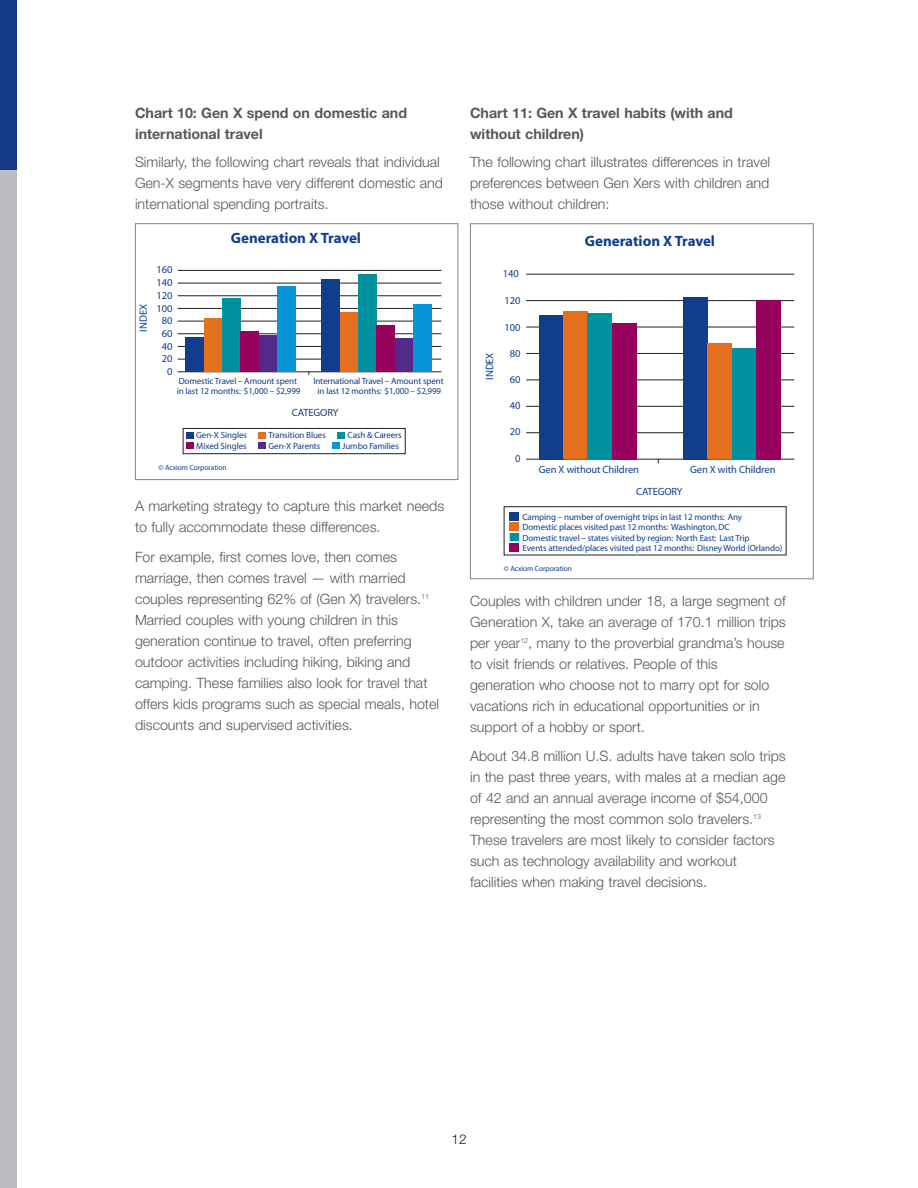
<style>
.page{position:relative;width:918px;height:1188px;background:#fff}
.page>*{position:absolute;margin:0;border:0;box-sizing:border-box;transform-origin:0 0}
.t1{font:700 15px "Myriad";color:#103d8c}
.t2{font:14.25px/21px "Helvetica Neue Light TT";color:#57585a}
.t3{font:700 14.25px/21px "Helvetica Neue";color:#57585a}
.t4{font:300 13.5px "Helvetica Neue";color:#231f20}
.t5{font:10.5px "Myriad";letter-spacing:-.01em;color:#103d8c}
.t6{font:9px/10.5px "Myriad";letter-spacing:-.01em;color:#103d8c}
.t7{font:7.5px "Myriad";letter-spacing:-.01em;color:#103d8c}
</style>
<div class="page">
<div style="left:0;top:153px;width:17px;height:1035px;background:#bcbdc0"></div>
<div style="left:0;top:0;width:17px;height:170px;background:#143a85"></div>
<div style="left:183px;top:428px;width:223px;height:26px;border:1px solid #231f20"></div>
<div style="left:187px;top:432px;width:7px;height:6px;background:#103d8c"></div>
<div style="left:259px;top:432px;width:7px;height:6px;background:#e4701e"></div>
<div style="left:337px;top:432px;width:7px;height:6px;background:#00919f"></div>
<div style="left:259px;top:443px;width:7px;height:6px;background:#542989"></div>
<div style="left:187px;top:443px;width:7px;height:6px;background:#97015e"></div>
<div style="left:332px;top:443px;width:7px;height:6px;background:#0696d7"></div>
<hr style="left:178px;top:371px;width:263px;height:1px;background:#231f20">
<hr style="left:178px;top:359px;width:263px;height:1px;background:#231f20">
<hr style="left:178px;top:346px;width:263px;height:1px;background:#231f20">
<hr style="left:178px;top:333px;width:263px;height:1px;background:#231f20">
<hr style="left:178px;top:321px;width:263px;height:1px;background:#231f20">
<hr style="left:178px;top:308px;width:263px;height:1px;background:#231f20">
<div style="left:185px;top:337px;width:19px;height:35px;background:#103d8c"></div>
<hr style="left:178px;top:295px;width:263px;height:1px;background:#231f20">
<hr style="left:178px;top:283px;width:263px;height:1px;background:#231f20">
<hr style="left:178px;top:270px;width:263px;height:1px;background:#231f20">
<div style="left:204px;top:318px;width:19px;height:54px;background:#e4701e"></div>
<div style="left:223px;top:298px;width:18px;height:74px;background:#00919f"></div>
<div style="left:241px;top:332px;width:18px;height:40px;background:#97015e"></div>
<div style="left:259px;top:335px;width:19px;height:37px;background:#542989"></div>
<div style="left:278px;top:286px;width:18px;height:86px;background:#0696d7"></div>
<div style="left:321px;top:280px;width:19px;height:92px;background:#103d8c"></div>
<div style="left:340px;top:313px;width:18px;height:59px;background:#e4701e"></div>
<div style="left:358px;top:274px;width:19px;height:98px;background:#00919f"></div>
<div style="left:376px;top:325px;width:19px;height:47px;background:#97015e"></div>
<div style="left:395px;top:339px;width:18px;height:33px;background:#542989"></div>
<div style="left:413px;top:305px;width:19px;height:67px;background:#0696d7"></div>
<div style="left:135px;top:223px;width:323px;height:257px;border:1px solid #808285"></div>
<hr style="left:526px;top:459px;width:268px;height:1px;background:#231f20">
<hr style="left:526px;top:432px;width:268px;height:1px;background:#231f20">
<hr style="left:526px;top:406px;width:268px;height:1px;background:#231f20">
<hr style="left:526px;top:380px;width:268px;height:1px;background:#231f20">
<hr style="left:526px;top:353px;width:268px;height:1px;background:#231f20">
<hr style="left:526px;top:327px;width:268px;height:1px;background:#231f20">
<div style="left:539px;top:315px;width:24px;height:144px;background:#103d8c"></div>
<hr style="left:526px;top:300px;width:268px;height:1px;background:#231f20">
<hr style="left:526px;top:274px;width:268px;height:1px;background:#231f20">
<div style="left:563px;top:311px;width:25px;height:148px;background:#e4701e"></div>
<div style="left:588px;top:313px;width:24px;height:146px;background:#00919f"></div>
<div style="left:612px;top:323px;width:24px;height:136px;background:#97015e"></div>
<div style="left:683px;top:297px;width:25px;height:162px;background:#103d8c"></div>
<div style="left:708px;top:343px;width:24px;height:116px;background:#e4701e"></div>
<div style="left:732px;top:348px;width:24px;height:111px;background:#00919f"></div>
<div style="left:756px;top:300px;width:25px;height:159px;background:#97015e"></div>
<div style="left:510px;top:512px;width:9px;height:8px;background:#103d8c"></div>
<div style="left:510px;top:523px;width:9px;height:8px;background:#e4701e"></div>
<div style="left:510px;top:533px;width:9px;height:8px;background:#00919f"></div>
<div style="left:510px;top:544px;width:9px;height:8px;background:#97015e"></div>
<div style="left:504px;top:506px;width:283px;height:49px;border:1px solid #231f20"></div>
<div style="left:470px;top:223px;width:344px;height:356px;border:1px solid #808285"></div>
<p class="t3" style="left:135px;top:104px;width:274px">Chart 10: Gen X spend on domestic and international travel</p>
<p class="t2" style="left:135px;top:151px;width:310px">Similarly, the following chart reveals that individual<br>Gen-X segments have very different domestic and international spending portraits.</p>
<p class="t5" style="left:139px;top:332px;width:29px;rotate:-90deg">INDEX</p>
<p class="t5" style="left:157px;top:266px;width:17px">160</p>
<p class="t5" style="left:157px;top:279px;width:17px">140</p>
<p class="t5" style="left:157px;top:291px;width:17px">120</p>
<p class="t5" style="left:157px;top:304px;width:17px">100</p>
<p class="t5" style="left:162px;top:317px;width:12px">80</p>
<p class="t5" style="left:162px;top:330px;width:12px">60</p>
<p class="t5" style="left:162px;top:342px;width:12px">40</p>
<p class="t5" style="left:162px;top:355px;width:12px">20</p>
<p class="t5" style="left:167px;top:368px;width:7px">0</p>
<p class="t1" style="left:231px;top:233px;width:132px">Generation X Travel</p>
<p class="t6" style="left:177px;top:376px;width:125px">Domestic Travel – Amount spent in last 12 months: $1,000 – $2,999</p>
<p class="t6" style="left:313px;top:376px;width:132px;text-align:center">International Travel – Amount spent in last 12 months: $1,000 – $2,999</p>
<p class="t5" style="left:292px;top:408px;width:48px">CATEGORY</p>
<p class="t6" style="left:196px;top:431px;width:52px">Gen-X Singles</p>
<p class="t6" style="left:268px;top:431px;width:59px">Transition Blues</p>
<p class="t6" style="left:348px;top:431px;width:56px">Cash &amp; Careers</p>
<p class="t6" style="left:196px;top:441px;width:52px">Mixed Singles</p>
<p class="t6" style="left:269px;top:441px;width:53px">Gen-X Parents</p>
<p class="t6" style="left:342px;top:441px;width:58px">Jumbo Families</p>
<p class="t7" style="left:159px;top:464px;width:70px">© Acxiom Corporation</p>
<p class="t2" style="left:135px;top:495px;width:311px">A marketing strategy to capture this market needs to fully accommodate these differences.</p>
<p class="t2" style="left:135px;top:546px;width:306px">For example, first comes love, then comes marriage, then comes travel — with married couples representing 62% of (Gen X) travelers.<sup>11<br></sup>Married couples with young children in this generation continue to travel, often preferring outdoor activities including hiking, biking and camping. These families also look for travel that offers kids programs such as special meals, hotel discounts and supervised activities.</p>
<p class="t3" style="left:470px;top:104px;width:264px">Chart 11: Gen X travel habits (with and without children)</p>
<p class="t2" style="left:470px;top:151px;width:302px;text-align:justify">The following chart illustrates differences in travel preferences between Gen Xers with children and those without children:</p>
<p class="t5" style="left:486px;top:380px;width:29px;rotate:-90deg">INDEX</p>
<p class="t5" style="left:503px;top:270px;width:17px">140</p>
<p class="t5" style="left:504px;top:297px;width:17px">120</p>
<p class="t5" style="left:504px;top:323px;width:17px">100</p>
<p class="t5" style="left:510px;top:350px;width:12px">80</p>
<p class="t5" style="left:510px;top:375px;width:12px">60</p>
<p class="t5" style="left:510px;top:402px;width:12px">40</p>
<p class="t5" style="left:510px;top:427px;width:12px">20</p>
<p class="t5" style="left:515px;top:454px;width:7px">0</p>
<p class="t1" style="left:585px;top:235px;width:132px">Generation X Travel</p>
<p class="t5" style="left:690px;top:466px;width:87px">Gen X with Children</p>
<p class="t6" style="left:523px;top:512px;width:261px">Camping – number of overnight trips in last 12 months: Any<br>Domestic places visited past 12 months: Washington, DC<br>Domestic travel – states visited by region: North East: Last Trip<br>Events attended/places visited past 12 months: Disney World (Orlando)</p>
<p class="t7" style="left:504px;top:566px;width:70px">© Acxiom Corporation</p>
<p class="t5" style="left:539px;top:466px;width:102px">Gen X without Children</p>
<p class="t5" style="left:636px;top:487px;width:48px">CATEGORY</p>
<p class="t2" style="left:470px;top:590px;width:317px">Couples with children under 18, a large segment of Generation X, take an average of 170.1 million trips per year<sup>12</sup>, many to the proverbial grandma’s house to visit friends or relatives. People of this generation who choose not to marry opt for solo vacations rich in educational opportunities or in support of a hobby or sport.</p>
<p class="t2" style="left:470px;top:746px;width:317px">About 34.8 million U.S. adults have taken solo trips in the past three years, with males at a median age of 42 and an annual average income of $54,000 representing the most common solo travelers.<sup>13<br></sup>These travelers are most likely to consider factors such as technology availability and workout facilities when making travel decisions.</p>
<p class="t4" style="left:451px;top:1134px;width:17px">12</p>
</div>
